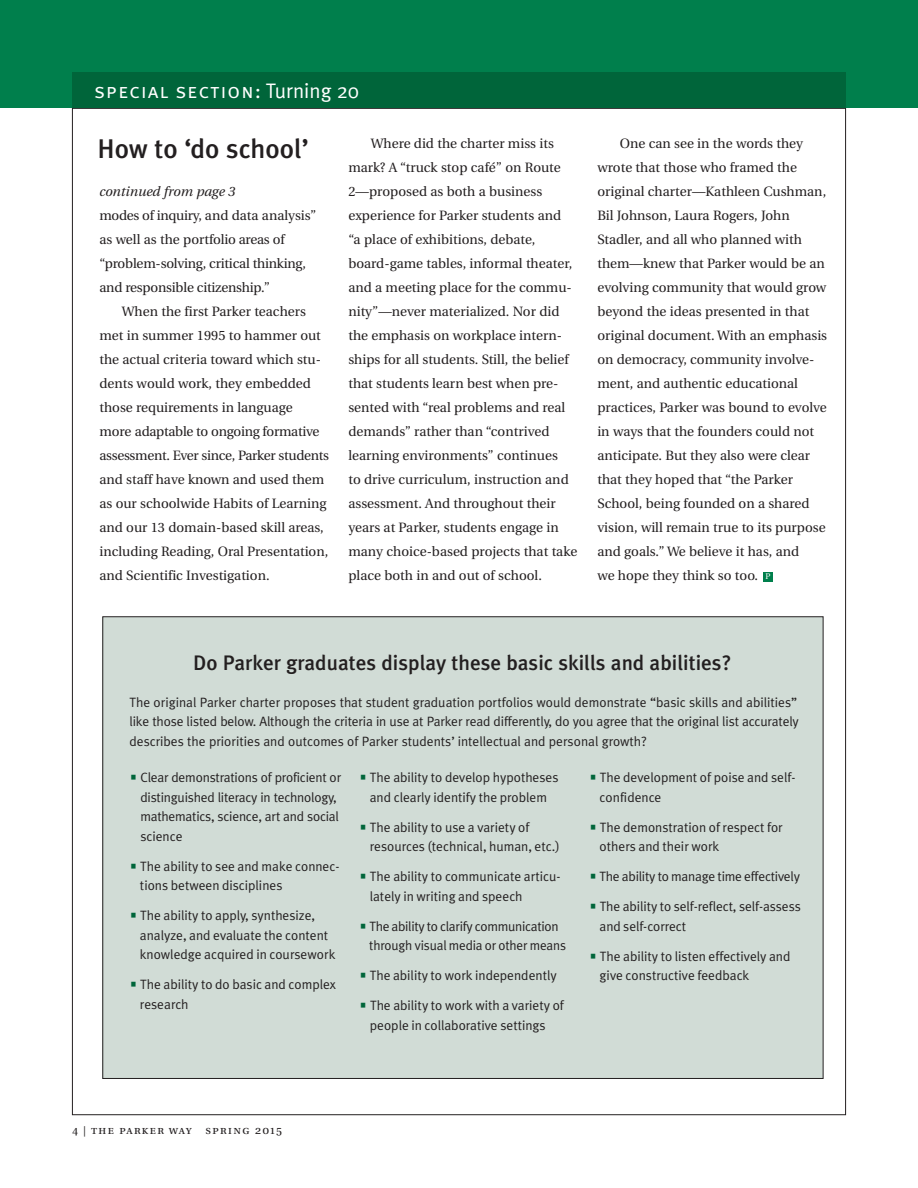
<style>
.page{position:relative;width:918px;height:1188px;background:#fff}
.page>*{position:absolute;margin:0;border:0;box-sizing:border-box;transform-origin:0 0}
.t1{font:500 27px "Meta Plus";color:#231f20}
.t2{font:500 21px "Meta Plus";color:#231f20}
.t3{font:21px "Meta Plus Normal Caps";letter-spacing:.055em;color:#fff}
.t4{font:13.5px/24px "Utopia";color:#231f20}
.t5{font:13.5px/19.5px "Meta Plus Normal";color:#231f20}
.t6{font:13.5px/19.5px "Meta Plus Normal";letter-spacing:-.02em;color:#231f20}
.t7{font:italic 13.5px "Utopia";color:#231f20}
.t8{font:12px "Utopia Regular SC";letter-spacing:.115em;color:#231f20}
.s1{font-family:"Meta Plus Normal"}
.s2{font-size:8.25px;color:#fff}
.s3{font-family:"Glypha";font-weight:700;color:#00653a}
.s4{font-size:10.5px}
</style>
<div class="page">
<div style="left:0;top:0;width:918px;height:108px;background:#007f4c"></div>
<div style="left:72px;top:72px;width:774px;height:36px;background:#00653a"></div>
<div style="left:103px;top:617px;width:720px;height:461px;background:#d1dcd6"></div>
<div style="left:763px;top:572px;width:10px;height:10px;background:#007f4c"></div>
<h2 class="t3" style="left:94px;top:78px;width:266px">special section<span class="s1">: Turning 20</span></h2>
<h1 class="t1" style="left:98px;top:132px;width:213px">How to ‘do school’</h1>
<p class="t7" style="left:99px;top:186px;width:137px">continued from page 3</p>
<p class="t4" style="left:99px;top:204px;width:218px">modes of inquiry, and data analysis” as well as the portfolio areas of “problem-solving, critical thinking, and responsible citizenship.”</p>
<p class="t4" style="left:99px;top:300px;width:231px;text-indent:23px">When the first Parker teachers met in summer 1995 to hammer out the actual criteria toward which stu&shy;dents would work, they embedded those requirements in language<br>more adaptable to ongoing form ative assessment. Ever since, Parker students and staff have known and used them as our schoolwide Habits of Learning and our 13 domain-based skill areas, including Reading, Oral Presentation, and Scientific Investigation.</p>
<p class="t4" style="left:348px;top:133px;width:230px;text-indent:23px">Where did the charter miss its mark? A “truck stop café” on Route 2—proposed as both a business experience for Parker students and<br>“a place of exhibitions, debate, board-game tables, informal theater, and a meeting place for the commu&shy;nity”—never materialized. Nor did the emphasis on workplace intern&shy;ships for all students. Still, the belief that students learn best when pre&shy;sented with “real problems and real demands” rather than “contrived learning environments” continues<br>to drive curriculum, instruction and assessment. And throughout their years at Parker, students engage in many choice-based projects that take place both in and out of school.</p>
<p class="t4" style="left:597px;top:133px;width:231px;text-indent:23px">One can see in the words they wrote that those who framed the original charter—Kathleen Cushman, Bil Johnson, Laura Rogers, John Stadler, and all who planned with them—knew that Parker would be an evolving community that would grow beyond the ideas presented in that original document. With an emphasis on democracy, community involve&shy;ment, and authentic educational practices, Parker was bound to evolve in ways that the founders could not anticipate. But they also were clear that they hoped that “the Parker School, being founded on a shared vision, will remain true to its purpose and goals.” We believe it has, and<br>we hope they think so too. <span class="s2">P</span></p>
<h2 class="t2" style="left:193px;top:651px;width:540px">Do Parker graduates display these basic skills and abilities?</h2>
<p class="t5" style="left:129px;top:692px;width:671px">The original Parker charter proposes that student graduation portfolios would demonstrate “basic skills and abilities” like those listed below. Although the criteria in use at Parker read differently, do you agree that the original list accurately describes the priorities and outcomes of Parker students’ intellectual and personal growth?</p>
<p class="t5" style="left:140px;top:768px;width:202px;text-indent:-11px"><span class="s3">•</span> Clear demonstrations of proficient or distinguished literacy in technology, mathematics, science, art and social science</p>
<p class="t5" style="left:140px;top:856px;width:201px;text-indent:-10px"><span class="s3">•</span> The ability to see and make connec&shy;tions between disciplines</p>
<p class="t5" style="left:140px;top:906px;width:197px;text-indent:-10px"><span class="s3">•</span> The ability to apply, synthesize, analyze, and evaluate the content knowledge acquired in coursework</p>
<p class="t5" style="left:140px;top:975px;width:198px;text-indent:-10px"><span class="s3">•</span> The ability to do basic and complex research</p>
<p class="t5" style="left:359px;top:768px;width:201px;text-align:center"><span class="s3">•</span> The ability to develop hypotheses and clearly identify the problem</p>
<p class="t5" style="left:370px;top:817px;width:191px;text-indent:-10px"><span class="s3">•</span> The ability to use a variety of resources (technical, human, etc.)</p>
<p class="t5" style="left:370px;top:867px;width:192px;text-indent:-10px"><span class="s3">•</span> The ability to communicate articu&shy;lately in writing and speech</p>
<p class="t6" style="left:369px;top:916px;width:198px;text-indent:-10px"><span class="s3">•</span> The ability to clarify communication through visual media or other means</p>
<p class="t5" style="left:359px;top:966px;width:199px"><span class="s3">•</span> The ability to work independently</p>
<p class="t5" style="left:359px;top:996px;width:206px;text-align:center"><span class="s3">•</span> The ability to work with a variety of people in collaborative settings</p>
<p class="t5" style="left:600px;top:768px;width:197px;text-indent:-11px"><span class="s3">•</span> The development of poise and self&shy;confidence</p>
<p class="t5" style="left:600px;top:817px;width:185px;text-indent:-11px"><span class="s3">•</span> The demonstration of respect for others and their work</p>
<p class="t5" style="left:589px;top:867px;width:212px"><span class="s3">•</span> The ability to manage time effectively</p>
<p class="t5" style="left:600px;top:897px;width:203px;text-indent:-10px"><span class="s3">•</span> The ability to self-reflect, self-assess and self-correct</p>
<p class="t5" style="left:600px;top:946px;width:192px;text-indent:-11px"><span class="s3">•</span> The ability to listen effectively and give constructive feedback</p>
<p class="t8" style="left:72px;top:1126px;width:212px">4 <span class="s4">|</span> the parker way spring 2015</p>
</div>
